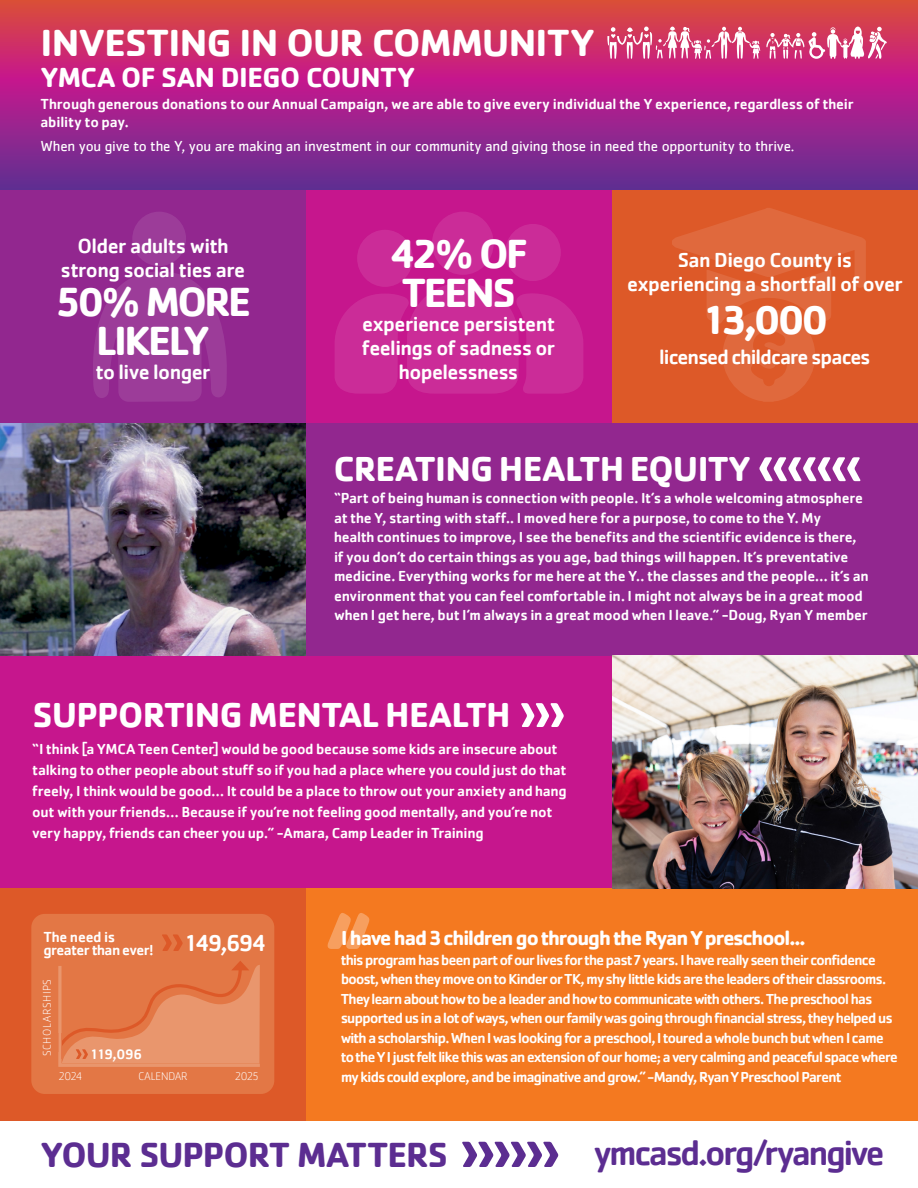
<style>
.page{position:relative;width:918px;height:1188px;background:#fff}
.page>*{position:absolute;margin:0;border:0;box-sizing:border-box;transform-origin:0 0}
.t1{font:700 42px/39px "Cachet";letter-spacing:-.06em;color:#fff;text-align:center}
.t2{font:700 39px "Cachet";letter-spacing:-.02em;color:#fff}
.t3{font:700 36px "Cachet Pro";letter-spacing:-.015em;color:#fff}
.t4{font:500 36px "Cachet Pro";letter-spacing:-.055em;color:#5c2d91}
.t5{font:700 36px "Cachet";letter-spacing:-.03em;color:#5c2d91}
.t6{font:700 28.5px "Cachet";letter-spacing:-.02em;color:#fff}
.t7{font:500 24px "Cachet";letter-spacing:-.095em;color:#fff}
.t8{font:500 21px/24px "Cachet";letter-spacing:-.03em;color:#fff;text-align:center}
.t9{font:700 21px "Cachet Pro";letter-spacing:-.05em;color:#fff}
.t10{font:500 21px "Cachet";letter-spacing:-.05em;color:#fff}
.t11{font:500 15px/19.5px "Cachet";letter-spacing:-.015em;color:#fff}
.t12{font:500 15px/19.5px "Cachet Pro";letter-spacing:-.04em;color:#fff}
.t13{font:15px "Cachet";letter-spacing:-.015em;color:#fff}
.t14{font:500 15px/13.5px "Cachet";letter-spacing:-.035em;color:#fff}
.t15{font:500 14.4px "Cachet";letter-spacing:-.06em;color:#fff}
.t16{font:200 11.55px "Cachet Pro";letter-spacing:.05em;color:#fff}
.t17{font:200 11.55px "Cachet Pro";letter-spacing:.01em;color:#fff}
.t18{font:200 11.55px "Cachet Pro";letter-spacing:-.01em;color:#fff}
</style>
<div class="page">
<div style="left:0;top:656px;width:612px;height:233px;background:#c6168d"></div>
<svg style="left:0;top:0;width:918px;height:190px;background:#a92a7d"></svg>
<div style="left:306px;top:190px;width:306px;height:233px;background:#c6168d"></div>
<div style="left:0;top:190px;width:306px;height:233px;background:#92278f"></div>
<div style="left:612px;top:190px;width:306px;height:233px;background:#dd5928"></div>
<div style="left:0;top:888px;width:306px;height:233px;background:#dd5928"></div>
<div style="left:306px;top:888px;width:612px;height:233px;background:#f47920"></div>
<img style="left:0;top:423px;width:306px;height:233px">
<div style="left:306px;top:423px;width:612px;height:233px;background:#92278f"></div>
<svg style="left:462px;top:1142px;width:96px;height:25px"></svg>
<svg style="left:328px;top:913px;width:41px;height:36px"></svg>
<div style="left:357px;top:230px;width:56px;height:57px;background:#cb2c98;border-radius:50%"></div>
<div style="left:432px;top:212px;width:62px;height:63px;background:#cb2c98;border-radius:50%"></div>
<div style="left:505px;top:224px;width:56px;height:57px;background:#cb2c98;border-radius:50%"></div>
<svg style="left:335px;top:283px;width:248px;height:111px"></svg>
<div style="left:132px;top:212px;width:54px;height:54px;background:#9c3c99;border-radius:50%"></div>
<svg style="left:93px;top:272px;width:134px;height:130px"></svg>
<svg style="left:607px;top:27px;width:153px;height:32px"></svg>
<svg style="left:766px;top:27px;width:121px;height:32px"></svg>
<svg style="left:672px;top:208px;width:194px;height:194px"></svg>
<div style="left:31px;top:914px;width:243px;height:180px;background:#e37745;border-radius:14px"></div>
<svg style="left:58px;top:961px;width:202px;height:106px"></svg>
<svg style="left:162px;top:934px;width:21px;height:17px"></svg>
<svg style="left:521px;top:703px;width:43px;height:24px"></svg>
<img style="left:612px;top:656px;width:306px;height:232px">
<svg style="left:759px;top:457px;width:101px;height:24px"></svg>
<h2 class="t2" style="left:40px;top:18px;width:556px">INVESTING IN OUR COMMUNITY</h2>
<h3 class="t6" style="left:40px;top:59px;width:376px">YMCA OF SAN DIEGO COUNTY</h3>
<p class="t11" style="left:40px;top:94px;width:815px;line-height:18px">Through generous donations to our Annual Campaign, we are able to give every individual the Y experience, regardless of their ability to pay.</p>
<p class="t13" style="left:40px;top:138px;width:755px">When you give to the Y, you are making an investment in our community and giving those in need the opportunity to thrive.</p>
<h3 class="t8" style="left:61px;top:233px;width:186px">Older adults with strong social ties are</h3>
<h1 class="t1" style="left:55px;top:281px;width:198px">50% MORE<br>LIKELY</h1>
<h3 class="t8" style="left:95px;top:359px;width:117px">to live longer</h3>
<h1 class="t1" style="left:390px;top:232px;width:139px;text-align:left">42% OF<br>TEENS</h1>
<h3 class="t8" style="left:362px;top:311px;width:195px">experience persistent feelings of sadness or hopelessness</h3>
<h3 class="t8" style="left:627px;top:247px;width:277px">San Diego County is experiencing a shortfall of over</h3>
<h1 class="t1" style="left:701px;top:299px;width:129px">13,000</h1>
<h3 class="t10" style="left:659px;top:345px;width:213px">licensed childcare spaces</h3>
<h3 class="t3" style="left:334px;top:447px;width:417px">CREATING HEALTH EQUITY</h3>
<p class="t11" style="left:334px;top:488px;width:536px">“Part of being human is connection with people. It’s a whole welcoming atmosphere at the Y, starting with staff.. I moved here for a purpose, to come to the Y. My<br>health continues to improve, I see the benefits and the scientific evidence is there, if you don’t do certain things as you age, bad things will happen. It’s preventative medicine. Everything works for me here at the Y.. the classes and the people... it’s an environment that you can feel comfortable in. I might not always be in a great mood when I get here, but I’m always in a great mood when I leave.” -Doug, Ryan Y member</p>
<h3 class="t3" style="left:33px;top:692px;width:479px">SUPPORTING MENTAL HEALTH</h3>
<p class="t11" style="left:32px;top:738px;width:536px;line-height:21px">“I think [a YMCA Teen Center] would be good because some kids are insecure about talking to other people about stuff so if you had a place where you could just do that freely, I think would be good... It could be a place to throw out your anxiety and hang out with your friends... Because if you’re not feeling good mentally, and you’re not very happy, friends can cheer you up.” -Amara, Camp Leader in Training</p>
<p class="t14" style="left:43px;top:929px;width:112px">The need is greater than ever!</p>
<p class="t16" style="left:40px;top:1056px;width:79px;rotate:-90deg">SCHOLARSHIPS</p>
<p class="t15" style="left:90px;top:1045px;width:54px">119,096</p>
<h3 class="t7" style="left:184px;top:928px;width:84px">149,694</h3>
<p class="t17" style="left:59px;top:1070px;width:24px">2024</p>
<p class="t18" style="left:138px;top:1070px;width:51px">CALENDAR</p>
<p class="t17" style="left:235px;top:1070px;width:25px">2025</p>
<h3 class="t9" style="left:341px;top:925px;width:466px">I have had 3 children go through the Ryan Y preschool...</h3>
<p class="t12" style="left:341px;top:950px;width:558px">this program has been part of our lives for the past 7 years. I have really seen their confidence boost, when they move on to Kinder or TK, my shy little kids are the leaders of their classrooms.<br>They learn about how to be a leader and how to communicate with others. The preschool has supported us in a lot of ways, when our family was going through financial stress, they helped us with a scholarship. When I was looking for a preschool, I toured a whole bunch but when I came to the Y I just felt like this was an extension of our home; a very calming and peaceful space where my kids could explore, and be imaginative and grow.” -Mandy, Ryan Y Preschool Parent</p>
<h3 class="t5" style="left:41px;top:1131px;width:409px">YOUR SUPPORT MATTERS</h3>
<h3 class="t4" style="left:595px;top:1132px;width:291px">ymcasd.org/ryangive</h3>
</div>
